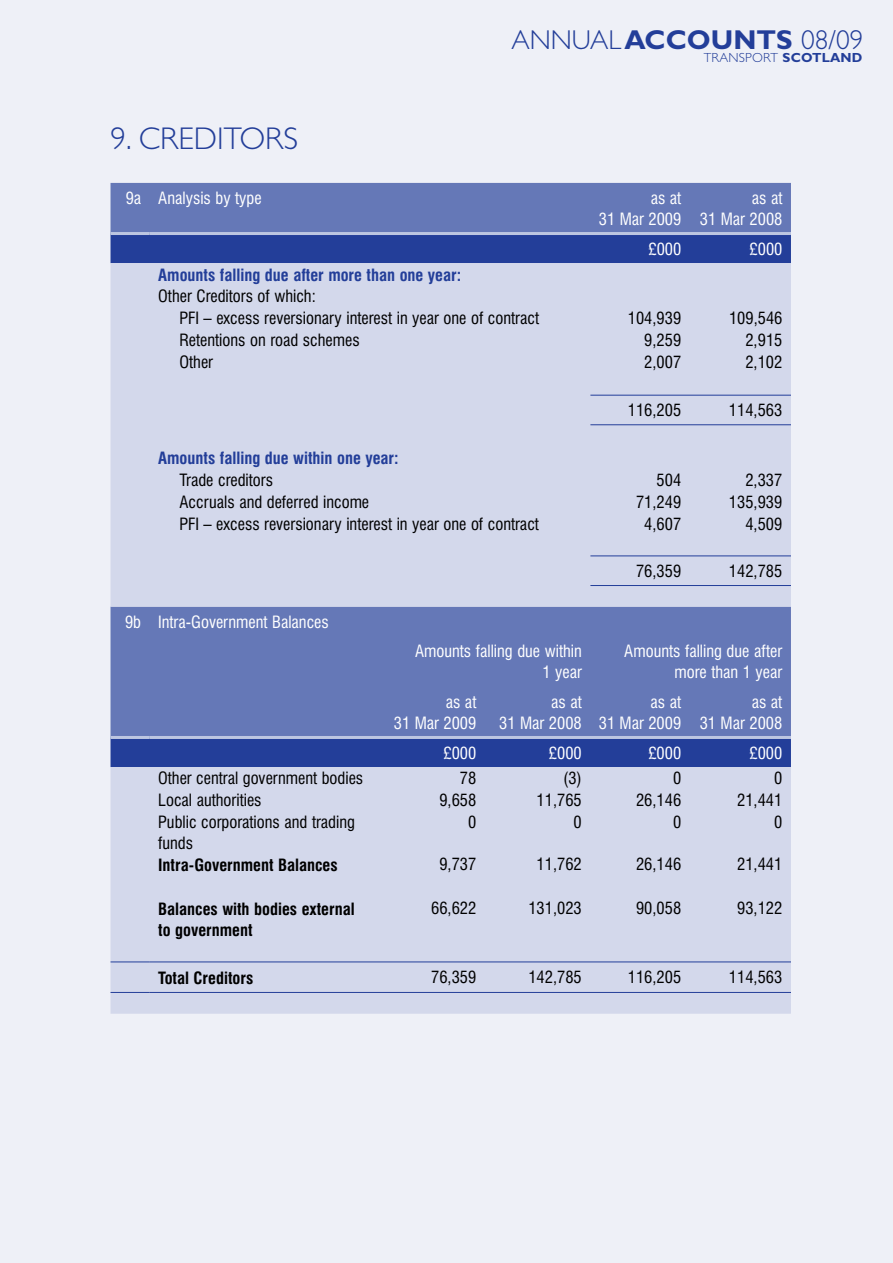
<style>
.page{position:relative;width:893px;height:1263px;background:#fff}
.page>*{position:absolute;margin:0;border:0;box-sizing:border-box;transform-origin:0 0}
.t1{font:300 31.5px "Gill Sans Std";color:#233e99}
.t2{font:300 27.3px "Gill Sans Std";color:#233e99}
.t3{font:condensed 16.5px/22px "Swiss 721 BT";color:#000}
.t4{font:condensed 16.5px/21px "Swiss 721 BT";color:#fff;text-align:right}
.t5{font:700 condensed 16.5px/21px "Swiss 721 BT";color:#000}
.t6{font:700 condensed 16.5px "Swiss 721 BT";color:#233e99}
.t7{font:300 13.2px "Gill Sans Std";letter-spacing:.015em;color:#233e99}
.s1{font-weight:700}
</style>
<div class="page">
<div style="left:0;top:0;width:892px;height:1263px;background:#eef0f7"></div>
<div style="left:111px;top:183px;width:680px;height:49px;background:#6578b7"></div>
<div style="left:111px;top:235px;width:680px;height:28px;background:#233e99"></div>
<svg style="left:111px;top:263px;width:680px;height:751px;background:#b9c1de"></svg>
<hr style="left:111px;top:232px;width:39px;height:3px;background:#bdc6e1">
<hr style="left:150px;top:232px;width:641px;height:3px;background:#bdc6e1">
<hr style="left:111px;top:736px;width:39px;height:3px;background:#bdc6e1">
<hr style="left:150px;top:736px;width:641px;height:3px;background:#bdc6e1">
<hr style="left:590px;top:556px;width:201px;height:1px;background:#233e99">
<hr style="left:590px;top:585px;width:201px;height:1px;background:#233e99">
<hr style="left:111px;top:962px;width:39px;height:1px;background:#233e99">
<hr style="left:150px;top:962px;width:641px;height:1px;background:#233e99">
<hr style="left:111px;top:992px;width:39px;height:1px;background:#233e99">
<hr style="left:150px;top:992px;width:641px;height:1px;background:#233e99">
<hr style="left:590px;top:395px;width:201px;height:1px;background:#233e99">
<hr style="left:590px;top:424px;width:201px;height:1px;background:#233e99">
<h2 class="t2" style="left:511px;top:23px;width:353px">ANNUAL <span class="s1">ACCOUNTS</span> 08/09</h2>
<h1 class="t1" style="left:111px;top:120px;width:189px">9. CREDITORS</h1>
<p class="t7" style="left:704px;top:49px;width:160px">TRANSPORT <span class="s1">SCOTLAND</span></p>
<p class="t4" style="left:126px;top:188px;width:138px">9a Analysis by type</p>
<p class="t4" style="left:599px;top:188px;width:84px">as at<br>31 Mar 2009</p>
<p class="t4" style="left:700px;top:188px;width:84px">as at<br>31 Mar 2008</p>
<p class="t4" style="left:648px;top:239px;width:34px">£000</p>
<p class="t4" style="left:749px;top:239px;width:34px">£000</p>
<p class="t6" style="left:158px;top:268px;width:304px">Amounts falling due after more than one year:</p>
<p class="t3" style="left:180px;top:286px;width:361px;text-indent:-21px">Other Creditors of which:<br>PFI – excess reversionary interest in year one of contract</p>
<p class="t3" style="left:628px;top:308px;width:55px">104,939</p>
<p class="t3" style="left:729px;top:308px;width:55px">109,546</p>
<p class="t3" style="left:179px;top:330px;width:182px">Retentions on road schemes</p>
<p class="t3" style="left:644px;top:330px;width:38px">9,259</p>
<p class="t3" style="left:745px;top:330px;width:38px">2,915</p>
<p class="t3" style="left:179px;top:352px;width:35px">Other</p>
<p class="t3" style="left:644px;top:352px;width:38px">2,007</p>
<p class="t3" style="left:745px;top:352px;width:38px">2,102</p>
<p class="t3" style="left:628px;top:400px;width:55px">116,205</p>
<p class="t3" style="left:729px;top:400px;width:55px">114,563</p>
<p class="t6" style="left:158px;top:451px;width:242px">Amounts falling due within one year:</p>
<p class="t3" style="left:179px;top:470px;width:95px">Trade creditors</p>
<p class="t3" style="left:656px;top:470px;width:26px">504</p>
<p class="t3" style="left:745px;top:470px;width:38px">2,337</p>
<p class="t3" style="left:179px;top:492px;width:191px">Accruals and deferred income</p>
<p class="t3" style="left:636px;top:492px;width:47px">71,249</p>
<p class="t3" style="left:729px;top:492px;width:55px">135,939</p>
<p class="t3" style="left:179px;top:514px;width:361px">PFI – excess reversionary interest in year one of contract</p>
<p class="t3" style="left:644px;top:514px;width:38px">4,607</p>
<p class="t3" style="left:745px;top:514px;width:38px">4,509</p>
<p class="t3" style="left:636px;top:561px;width:47px">76,359</p>
<p class="t3" style="left:729px;top:561px;width:55px">142,785</p>
<p class="t4" style="left:125px;top:612px;width:205px">9b Intra-Government Balances</p>
<p class="t4" style="left:415px;top:642px;width:168px">Amounts falling due within<br>1 year</p>
<p class="t4" style="left:624px;top:642px;width:160px">Amounts falling due after more than 1 year</p>
<p class="t4" style="left:394px;top:692px;width:84px">as at<br>31 Mar 2009</p>
<p class="t4" style="left:499px;top:692px;width:84px">as at<br>31 Mar 2008</p>
<p class="t4" style="left:599px;top:692px;width:84px">as at<br>31 Mar 2009</p>
<p class="t4" style="left:700px;top:692px;width:84px">as at<br>31 Mar 2008</p>
<p class="t4" style="left:443px;top:743px;width:34px">£000</p>
<p class="t4" style="left:549px;top:743px;width:34px">£000</p>
<p class="t4" style="left:648px;top:743px;width:34px">£000</p>
<p class="t4" style="left:749px;top:743px;width:34px">£000</p>
<p class="t3" style="left:158px;top:768px;width:207px">Other central government bodies</p>
<p class="t3" style="left:460px;top:768px;width:18px">78</p>
<p class="t3" style="left:563px;top:768px;width:20px">(3)</p>
<p class="t3" style="left:673px;top:768px;width:10px">0</p>
<p class="t3" style="left:774px;top:768px;width:10px">0</p>
<p class="t3" style="left:158px;top:790px;width:105px">Local authorities</p>
<p class="t3" style="left:439px;top:790px;width:38px">9,658</p>
<p class="t3" style="left:537px;top:790px;width:47px">11,765</p>
<p class="t3" style="left:636px;top:790px;width:47px">26,146</p>
<p class="t3" style="left:737px;top:790px;width:47px">21,441</p>
<p class="t3" style="left:158px;top:812px;width:198px;line-height:21px">Public corporations and trading funds</p>
<p class="t3" style="left:468px;top:812px;width:10px">0</p>
<p class="t3" style="left:574px;top:812px;width:10px">0</p>
<p class="t3" style="left:673px;top:812px;width:10px">0</p>
<p class="t3" style="left:774px;top:812px;width:10px">0</p>
<p class="t5" style="left:158px;top:855px;width:181px">Intra-Government Balances</p>
<p class="t3" style="left:439px;top:854px;width:38px">9,737</p>
<p class="t3" style="left:537px;top:854px;width:47px">11,762</p>
<p class="t3" style="left:636px;top:854px;width:47px">26,146</p>
<p class="t3" style="left:737px;top:854px;width:47px">21,441</p>
<p class="t5" style="left:158px;top:899px;width:198px">Balances with bodies external to government</p>
<p class="t3" style="left:431px;top:898px;width:47px">66,622</p>
<p class="t3" style="left:528px;top:898px;width:55px">131,023</p>
<p class="t3" style="left:636px;top:898px;width:47px">90,058</p>
<p class="t3" style="left:737px;top:898px;width:47px">93,122</p>
<p class="t5" style="left:158px;top:968px;width:97px">Total Creditors</p>
<p class="t3" style="left:431px;top:967px;width:47px">76,359</p>
<p class="t3" style="left:528px;top:967px;width:55px">142,785</p>
<p class="t3" style="left:628px;top:967px;width:55px">116,205</p>
<p class="t3" style="left:729px;top:967px;width:55px">114,563</p>
</div>
